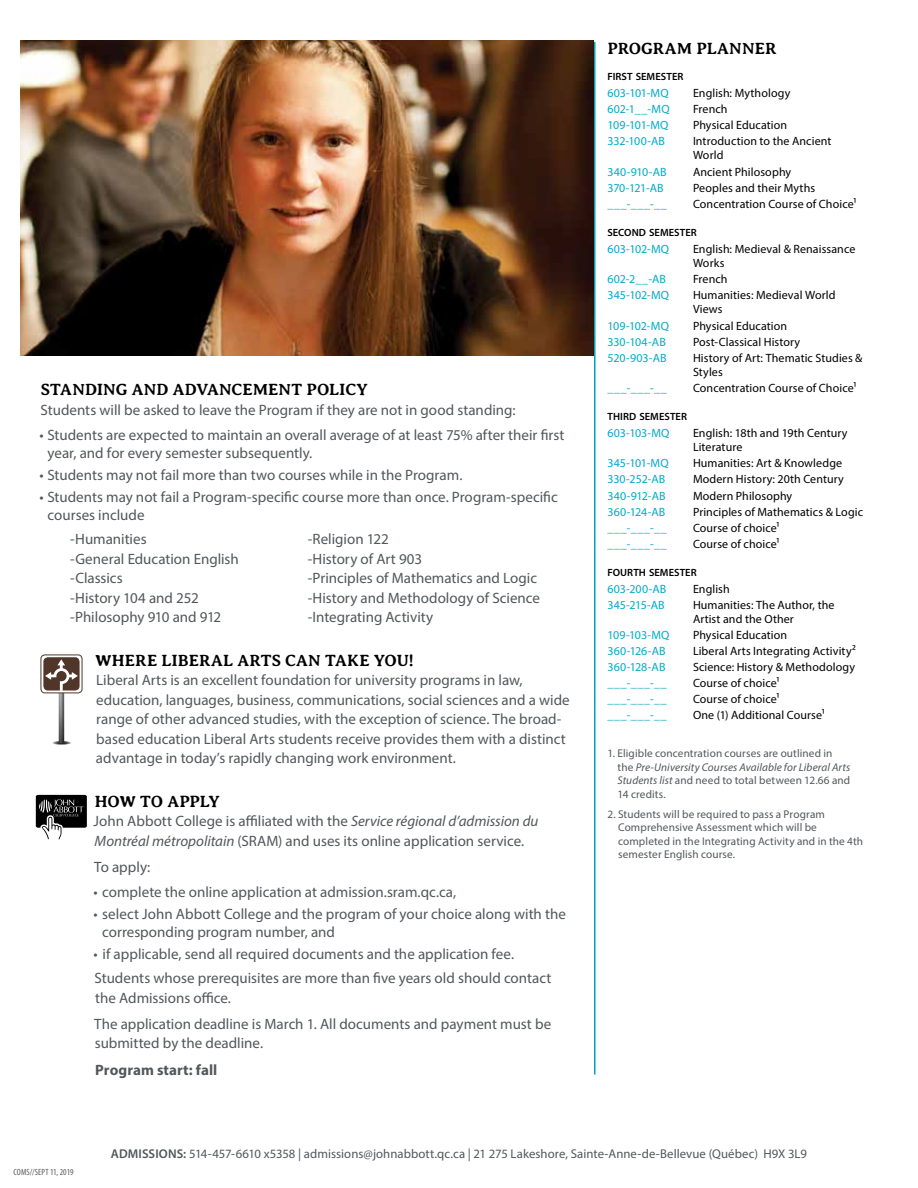
<style>
.page{position:relative;width:918px;height:1188px;background:#fff}
.page>*{position:absolute;margin:0;border:0;box-sizing:border-box;transform-origin:0 0}
.t1{font:700 16.5px "Averia Serif Libre";letter-spacing:.005em;color:#000}
.t2{font:700 16.5px "Averia Serif Libre";letter-spacing:-.015em;color:#000}
.t3{font:15px/19.5px "Myriad Pro";color:#53575a}
.t4{font:700 15px "Myriad Pro";letter-spacing:.005em;color:#53575a}
.t5{font:12.75px "Myriad Pro";letter-spacing:.005em;color:#53575a}
.t6{font:12px/14.4px "Myriad Pro";letter-spacing:.01em;color:#000}
.t7{font:12px "Myriad Pro";letter-spacing:.005em;color:#00abc8}
.t8{font:11.25px/13.5px "Myriad Pro";letter-spacing:.01em;color:#53575a}
.t9{font:600 10.5px "Myriad Pro";letter-spacing:.005em;color:#000}
.t10{font:condensed 9px "Myriad Pro";letter-spacing:.015em;color:#58595b}
.s1{font-style:italic}
.s2{font-weight:600}
</style>
<div class="page">
<img style="left:20px;top:40px;width:574px;height:315px">
<hr style="left:594px;top:42px;width:2px;height:1033px;background:#00a5b5">
<svg style="left:51px;top:741px;width:21px;height:4px"></svg>
<img style="left:59px;top:693px;width:5px;height:50px">
<svg style="left:41px;top:655px;width:41px;height:38px"></svg>
<div style="left:40px;top:654px;width:42px;height:39px;border:1px solid #503629;border-radius:4px"></div>
<div style="left:43px;top:657px;width:36px;height:33px;border:1px solid #503629;border-radius:4px"></div>
<svg style="left:45px;top:659px;width:33px;height:32px"></svg>
<svg style="left:36px;top:795px;width:51px;height:44px"></svg>
<p class="t1" style="left:41px;top:381px;width:328px">STANDING AND ADVANCEMENT POLICY</p>
<p class="t3" style="left:41px;top:400px;width:477px">Students will be asked to leave the Program if they are not in good standing:</p>
<p class="t3" style="left:48px;top:425px;width:518px;line-height:18px;text-indent:-8px">• Students are expected to maintain an overall average of at least 75% after their first year, and for every semester subsequently.</p>
<p class="t3" style="left:39px;top:465px;width:425px">• Students may not fail more than two courses while in the Program.</p>
<p class="t3" style="left:48px;top:488px;width:512px;line-height:18px;text-indent:-8px">• Students may not fail a Program-specific course more than once. Program-specific courses include</p>
<p class="t3" style="left:70px;top:529px;width:170px">-Humanities<br>-General Education English -Classics<br>-History 104 and 252 -Philosophy 910 and 912</p>
<p class="t3" style="left:308px;top:529px;width:234px">-Religion 122<br>-History of Art 903<br>-Principles of Mathematics and Logic -History and Methodology of Science -Integrating Activity</p>
<p class="t1" style="left:95px;top:651px;width:320px">WHERE LIBERAL ARTS CAN TAKE YOU!</p>
<p class="t3" style="left:96px;top:670px;width:475px">Liberal Arts is an excellent foundation for university programs in law, education, languages, business, communications, social sciences and a wide range of other advanced studies, with the exception of science. The broad&shy;based education Liberal Arts students receive provides them with a distinct advantage in today’s rapidly changing work environment.</p>
<p class="t2" style="left:95px;top:792px;width:127px">HOW TO APPLY</p>
<p class="t3" style="left:94px;top:811px;width:446px">John Abbott College is affiliated with the <span class="s1">Service régional d’admission du<br>Montréal métropolitain</span> (SRAM) and uses its online application service.</p>
<p class="t3" style="left:94px;top:857px;width:58px">To apply:</p>
<p class="t3" style="left:93px;top:882px;width:364px">• complete the online application at admission.sram.qc.ca,</p>
<p class="t3" style="left:102px;top:905px;width:465px;line-height:18px;text-indent:-9px">• select John Abbott College and the program of your choice along with the corresponding program number, and</p>
<p class="t3" style="left:93px;top:942px;width:460px;line-height:23.9px">• if applicable, send all required documents and the application fee.<br>Students whose prerequisites are more than five years old should contact</p>
<p class="t3" style="left:94px;top:984px;width:459px;line-height:26.2px">the Admissions office.<br>The application deadline is March 1. All documents and payment must be</p>
<p class="t3" style="left:95px;top:1033px;width:170px">submitted by the deadline.</p>
<p class="t4" style="left:95px;top:1060px;width:124px">Program start: fall</p>
<p class="t1" style="left:608px;top:39px;width:171px">PROGRAM PLANNER</p>
<p class="t9" style="left:608px;top:70px;width:77px">FIRST SEMESTER</p>
<p class="t7" style="left:608px;top:86px;width:63px">603-101-MQ</p>
<p class="t6" style="left:693px;top:86px;width:99px">English: Mythology</p>
<p class="t7" style="left:608px;top:102px;width:64px">602-1__-MQ</p>
<p class="t6" style="left:693px;top:102px;width:36px">French</p>
<p class="t7" style="left:608px;top:118px;width:63px">109-101-MQ</p>
<p class="t6" style="left:693px;top:118px;width:96px">Physical Education</p>
<p class="t7" style="left:608px;top:134px;width:59px">332-100-AB</p>
<p class="t6" style="left:693px;top:134px;width:140px">Introduction to the Ancient<br>World</p>
<p class="t7" style="left:608px;top:164px;width:61px">340-910-AB</p>
<p class="t6" style="left:693px;top:164px;width:100px">Ancient Philosophy</p>
<p class="t7" style="left:608px;top:180px;width:58px">370-121-AB</p>
<p class="t6" style="left:693px;top:180px;width:124px">Peoples and their Myths</p>
<p class="t7" style="left:608px;top:196px;width:61px">___-___-__</p>
<p class="t6" style="left:693px;top:196px;width:165px">Concentration Course of Choice1</p>
<p class="t9" style="left:608px;top:226px;width:91px">SECOND SEMESTER</p>
<p class="t7" style="left:608px;top:241px;width:63px">603-102-MQ</p>
<p class="t6" style="left:693px;top:241px;width:164px">English: Medieval &amp; Renaissance<br>Works</p>
<p class="t7" style="left:608px;top:272px;width:60px">602-2__-AB</p>
<p class="t6" style="left:693px;top:272px;width:36px">French</p>
<p class="t7" style="left:608px;top:288px;width:63px">345-102-MQ</p>
<p class="t6" style="left:693px;top:288px;width:144px">Humanities: Medieval World<br>Views</p>
<p class="t7" style="left:608px;top:318px;width:63px">109-102-MQ</p>
<p class="t6" style="left:693px;top:318px;width:96px">Physical Education</p>
<p class="t7" style="left:608px;top:334px;width:60px">330-104-AB</p>
<p class="t6" style="left:693px;top:334px;width:109px">Post-Classical History</p>
<p class="t7" style="left:608px;top:350px;width:61px">520-903-AB</p>
<p class="t6" style="left:693px;top:350px;width:171px">History of Art: Thematic Studies &amp;<br>Styles</p>
<p class="t7" style="left:608px;top:381px;width:61px">___-___-__</p>
<p class="t6" style="left:693px;top:381px;width:165px">Concentration Course of Choice1</p>
<p class="t9" style="left:608px;top:410px;width:81px">THIRD SEMESTER</p>
<p class="t7" style="left:608px;top:426px;width:64px">603-103-MQ</p>
<p class="t6" style="left:693px;top:426px;width:156px">English: 18th and 19th Century<br>Literature</p>
<p class="t7" style="left:608px;top:456px;width:63px">345-101-MQ</p>
<p class="t6" style="left:693px;top:456px;width:151px">Humanities: Art &amp; Knowledge</p>
<p class="t7" style="left:608px;top:472px;width:59px">330-252-AB</p>
<p class="t6" style="left:693px;top:472px;width:152px">Modern History: 20th Century</p>
<p class="t7" style="left:608px;top:488px;width:60px">340-912-AB</p>
<p class="t6" style="left:693px;top:488px;width:101px">Modern Philosophy</p>
<p class="t7" style="left:608px;top:504px;width:59px">360-124-AB</p>
<p class="t6" style="left:693px;top:504px;width:172px">Principles of Mathematics &amp; Logic</p>
<p class="t7" style="left:608px;top:520px;width:61px">___-___-__</p>
<p class="t6" style="left:693px;top:520px;width:88px">Course of choice1</p>
<p class="t7" style="left:608px;top:536px;width:61px">___-___-__</p>
<p class="t6" style="left:693px;top:536px;width:88px">Course of choice1</p>
<p class="t9" style="left:608px;top:566px;width:91px">FOURTH SEMESTER</p>
<p class="t7" style="left:608px;top:581px;width:60px">603-200-AB</p>
<p class="t6" style="left:693px;top:581px;width:38px">English</p>
<p class="t7" style="left:608px;top:597px;width:59px">345-215-AB</p>
<p class="t6" style="left:693px;top:597px;width:143px">Humanities: The Author, the<br>Artist and the Other</p>
<p class="t7" style="left:608px;top:628px;width:63px">109-103-MQ</p>
<p class="t6" style="left:693px;top:628px;width:96px">Physical Education</p>
<p class="t7" style="left:608px;top:644px;width:60px">360-126-AB</p>
<p class="t6" style="left:693px;top:644px;width:164px">Liberal Arts Integrating Activity2</p>
<p class="t7" style="left:608px;top:660px;width:60px">360-128-AB</p>
<p class="t6" style="left:693px;top:660px;width:164px">Science: History &amp; Methodology</p>
<p class="t7" style="left:608px;top:676px;width:61px">___-___-__</p>
<p class="t6" style="left:693px;top:676px;width:88px">Course of choice1</p>
<p class="t7" style="left:608px;top:692px;width:61px">___-___-__</p>
<p class="t6" style="left:693px;top:692px;width:88px">Course of choice1</p>
<p class="t7" style="left:608px;top:708px;width:61px">___-___-__</p>
<p class="t6" style="left:693px;top:708px;width:133px">One (1) Additional Course1</p>
<p class="t8" style="left:618px;top:746px;width:234px;text-indent:-10px">1. Eligible concentration courses are outlined in the <span class="s1">Pre-University Courses Available for Liberal Arts Students list</span> and need to total between 12.66 and 14 credits.</p>
<p class="t8" style="left:618px;top:807px;width:246px;text-indent:-11px">2. Students will be required to pass a Program Comprehensive Assessment which will be completed in the Integrating Activity and in the 4th semester English course.</p>
<p class="t10" style="left:14px;top:1166px;width:62px">COMS//SEPT 11, 2019</p>
<p class="t5" style="left:111px;top:1146px;width:698px"><span class="s2">ADMISSIONS:</span> 514-457-6610 x5358 | admissions@johnabbott.qc.ca | 21 275 Lakeshore, Sainte-Anne-de-Bellevue (Québec) H9X 3L9</p>
</div>
